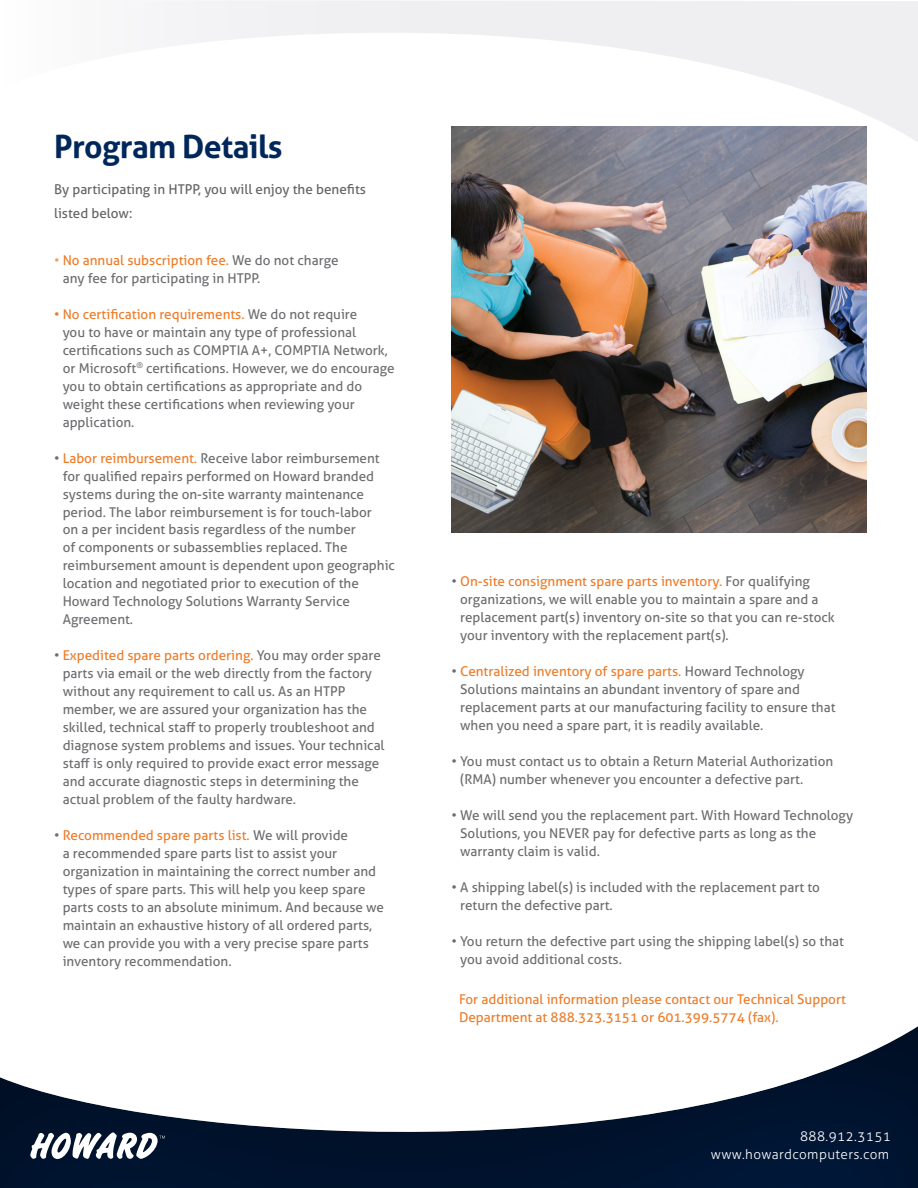
<style>
.page{position:relative;width:918px;height:1188px;background:#fff}
.page>*{position:absolute;margin:0;border:0;box-sizing:border-box;transform-origin:0 0}
.t1{font:700 31.95px "Aller";letter-spacing:-.02em;color:#00275b}
.t2{font:13.5px/18px "Aller";color:#6c6d70}
.t3{font:13.5px/18px "Aller";color:#ed7c29}
.t4{font:13.5px/24px "Aller";color:#636366}
.t5{font:300 13.5px/18px "Aller";letter-spacing:.03em;color:#fff;text-align:right}
.s1{color:#f39e61}
.s2{color:#ed7c29}
</style>
<div class="page">
<div style="left:0;top:1026px;width:918px;height:162px;background:#231f20;opacity:.75"></div>
<img style="left:452px;top:142px;width:415px;height:390px">
<svg style="left:155px;top:1px;width:763px;height:141px"></svg>
<svg style="left:30px;top:1132px;width:135px;height:27px"></svg>
<h1 class="t1" style="left:54px;top:127px;width:230px">Program Details</h1>
<p class="t4" style="left:54px;top:177px;width:313px">By participating in HTPP, you will enjoy the benefits listed below:</p>
<p class="t2" style="left:63px;top:251px;width:277px;text-indent:-9px"><span class="s1">•</span> <span class="s2">No annual subscription fee.</span> We do not charge any fee for participating in HTPP.</p>
<p class="t2" style="left:63px;top:305px;width:333px;text-indent:-9px"><span class="s2">• No certification requirements.</span> We do not require<br>you to have or maintain any type of professional certifications such as COMPTIA A+, COMPTIA Network, or Microsoft<sup>®</sup> certifications. However, we do encourage you to obtain certifications as appropriate and do weight these certifications when reviewing your application.</p>
<p class="t2" style="left:63px;top:449px;width:334px;text-indent:-9px">• <span class="s2">Labor reimbursement.</span> Receive labor reimbursement for qualified repairs performed on Howard branded systems during the on-site warranty maintenance period. The labor reimbursement is for touch-labor<br>on a per incident basis regardless of the number<br>of components or subassemblies replaced. The reimbursement amount is dependent upon geographic location and negotiated prior to execution of the Howard Technology Solutions Warranty Service Agreement.</p>
<p class="t2" style="left:63px;top:647px;width:323px;text-indent:-9px">• <span class="s2">Expedited spare parts ordering.</span> You may order spare parts via email or the web directly from the factory without any requirement to call us. As an HTPP member, we are assured your organization has the skilled, technical staff to properly troubleshoot and diagnose system problems and issues. Your technical staff is only required to provide exact error message and accurate diagnostic steps in determining the actual problem of the faulty hardware.</p>
<p class="t2" style="left:63px;top:827px;width:323px;text-indent:-9px">• <span class="s2">Recommended spare parts list.</span> We will provide<br>a recommended spare parts list to assist your organization in maintaining the correct number and types of spare parts. This will help you keep spare parts costs to an absolute minimum. And because we maintain an exhaustive history of all ordered parts, we can provide you with a very precise spare parts inventory recommendation.</p>
<p class="t2" style="left:460px;top:572px;width:376px;text-indent:-9px">• <span class="s2">On-site consignment spare parts inventory.</span> For qualifying organizations, we will enable you to maintain a spare and a replacement part(s) inventory on-site so that you can re-stock your inventory with the replacement part(s).</p>
<p class="t2" style="left:460px;top:662px;width:377px;text-indent:-9px">• <span class="s2">Centralized inventory of spare parts.</span> Howard Technology Solutions maintains an abundant inventory of spare and replacement parts at our manufacturing facility to ensure that when you need a spare part, it is readily available.</p>
<p class="t2" style="left:460px;top:752px;width:375px;text-indent:-9px">• You must contact us to obtain a Return Material Authorization (RMA) number whenever you encounter a defective part.</p>
<p class="t2" style="left:460px;top:806px;width:395px;text-indent:-9px">• We will send you the replacement part. With Howard Technology<br>Solutions, you NEVER pay for defective parts as long as the warranty claim is valid.</p>
<p class="t2" style="left:460px;top:878px;width:361px;text-indent:-9px">• A shipping label(s) is included with the replacement part to return the defective part.</p>
<p class="t2" style="left:460px;top:932px;width:385px;text-indent:-9px">• You return the defective part using the shipping label(s) so that you avoid additional costs.</p>
<p class="t3" style="left:459px;top:990px;width:388px">For additional information please contact our Technical Support<br>Department at 888.323.3151 or 601.399.5774 (fax).</p>
<p class="t5" style="left:711px;top:1127px;width:182px">888.912.3151 www.howardcomputers.com</p>
</div>
